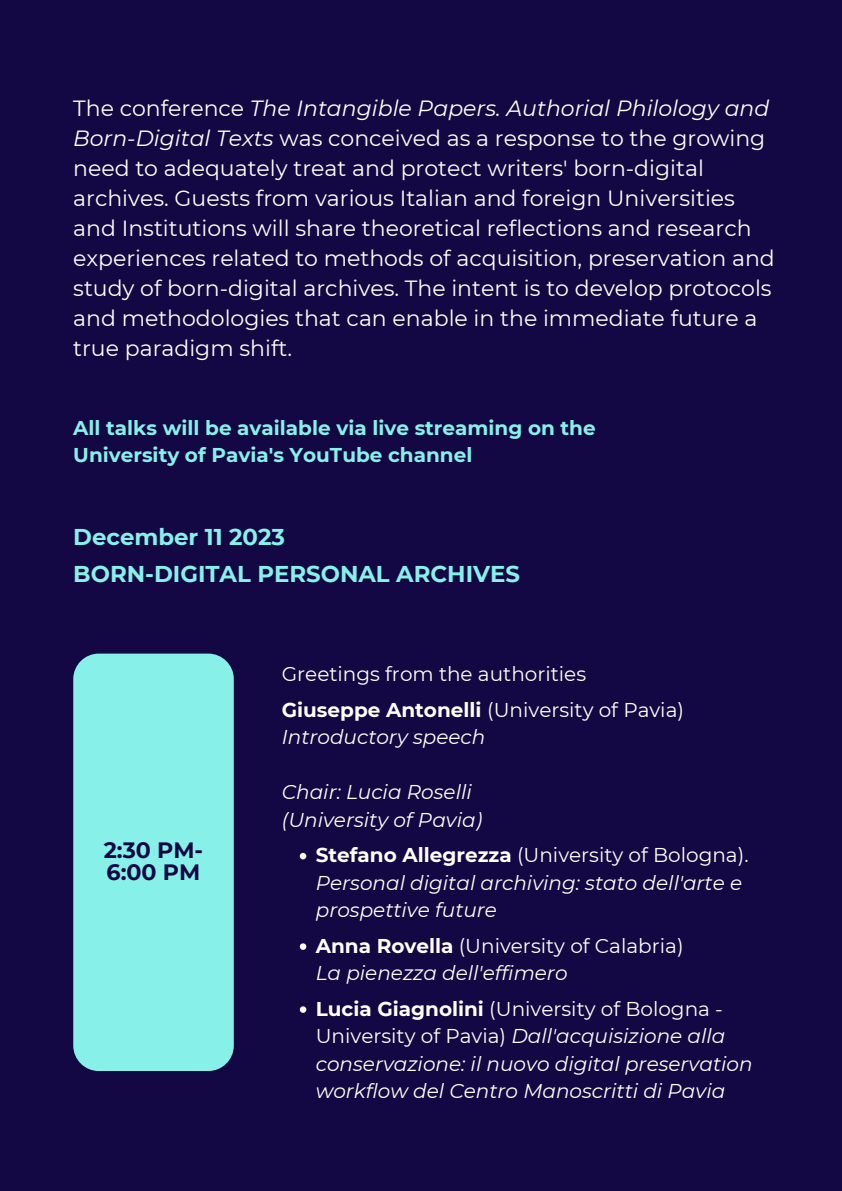
<style>
.page{position:relative;width:842px;height:1191px;background:#fff}
.page>*{position:absolute;margin:0;border:0;box-sizing:border-box;transform-origin:0 0}
.t1{font:700 22.8px "Montserrat";color:#87f1e9}
.t2{font:700 22.2px "Montserrat";color:#140844}
.t3{font:22px/30px "Montserrat";color:#fffff6}
.t4{font:italic 20px/27.4px "Montserrat";color:#fffff6}
.t5{font:20px/27.4px "Montserrat";color:#fffff6}
.t6{font:700 20px/27px "Montserrat";color:#87f1e9}
.s1{font-style:italic}
.s2{font-weight:700}
.s3{font-weight:700;font-style:normal}
.s4{font-style:normal}
</style>
<div class="page">
<div style="left:0;top:0;width:841px;height:1190px;background:#140844"></div>
<div style="left:73px;top:654px;width:161px;height:417px;background:#87f1e9;border-radius:25px"></div>
<svg style="left:300px;top:853px;width:6px;height:6px"></svg>
<svg style="left:300px;top:943px;width:6px;height:7px"></svg>
<svg style="left:300px;top:1006px;width:6px;height:7px"></svg>
<p class="t3" style="left:73px;top:93px;width:703px">The conference <span class="s1">The Intangible Papers. Authorial Philology and Born-Digital Texts</span> was conceived as a response to the growing need to adequately treat and protect writers' born-digital archives. Guests from various Italian and foreign Universities and Institutions will share theoretical reflections and research experiences related to methods of acquisition, preservation and study of born-digital archives. The intent is to develop protocols and methodologies that can enable in the immediate future a true paradigm shift.</p>
<p class="t6" style="left:73px;top:414px;width:524px">All talks will be available via live streaming on the<br>University of Pavia's YouTube channel</p>
<p class="t1" style="left:73px;top:523px;width:213px">December 11 2023</p>
<p class="t1" style="left:73px;top:560px;width:448px">BORN-DIGITAL PERSONAL ARCHIVES</p>
<p class="t2" style="left:104px;top:836px;width:101px">2:30 PM-</p>
<p class="t2" style="left:107px;top:859px;width:95px">6:00 PM</p>
<p class="t5" style="left:282px;top:661px;width:306px">Greetings from the authorities</p>
<p class="t5" style="left:282px;top:696px;width:404px"><span class="s2">Giuseppe Antonelli</span> (University of Pavia)<br><span class="s1">Introductory speech</span></p>
<p class="t4" style="left:282px;top:779px;width:191px">Chair: Lucia Roselli</p>
<p class="t4" style="left:282px;top:806px;width:202px">(University of Pavia)</p>
<p class="t4" style="left:316px;top:842px;width:434px"><span class="s3">Stefano Allegrezza</span> <span class="s4">(University of Bologna).<br></span>Personal digital archiving: stato dell'arte e prospettive future</p>
<p class="t4" style="left:316px;top:932px;width:369px"><span class="s3">Anna Rovella</span> <span class="s4">(University of Calabria)<br></span>La pienezza dell'effimero</p>
<p class="t4" style="left:316px;top:995px;width:438px"><span class="s3">Lucia Giagnolini</span> <span class="s4">(University of Bologna - University of Pavia)</span> Dall'acquisizione alla conservazione: il nuovo digital preservation workflow del Centro Manoscritti di Pavia</p>
</div>
